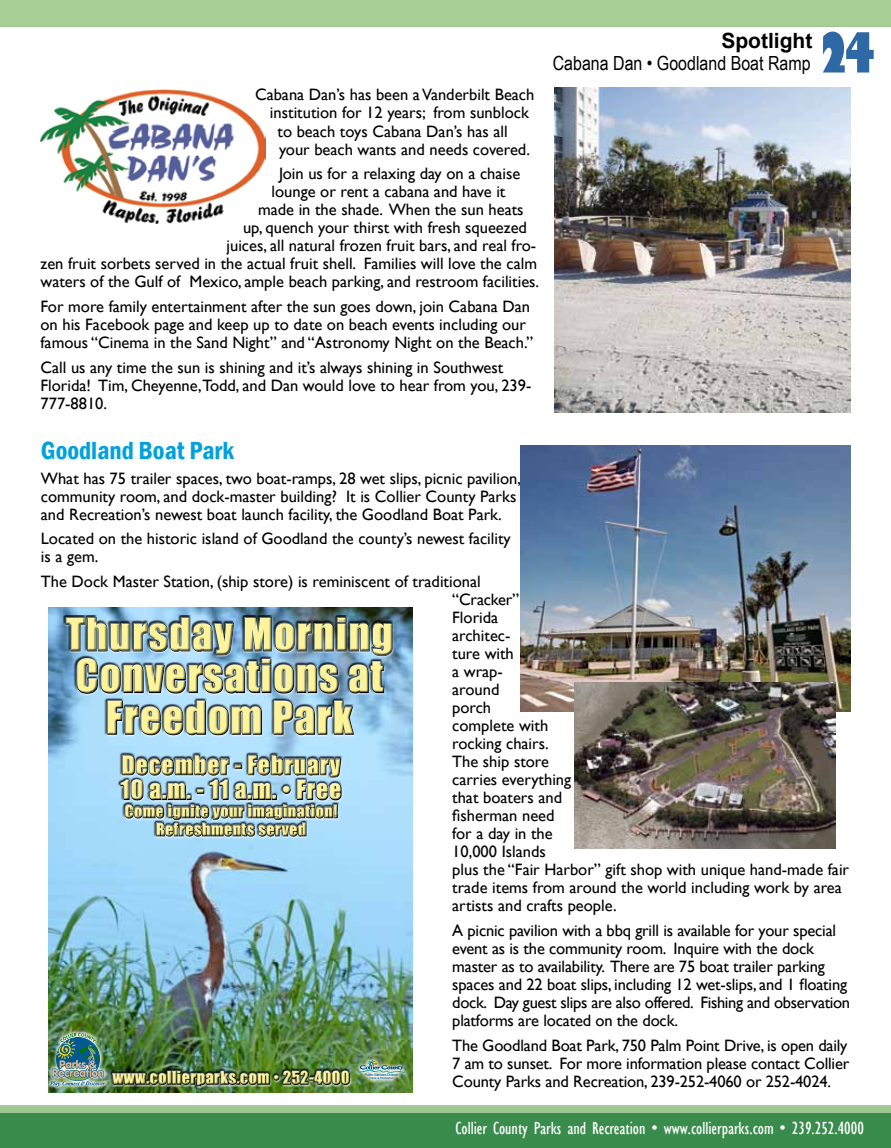
<style>
.page{position:relative;width:891px;height:1148px;background:#fff}
.page>*{position:absolute;margin:0;border:0;box-sizing:border-box;transform-origin:0 0}
.t1{font:800 condensed 54px "Gill Sans";color:#2f69a5}
.t2{font:41.7px/41.7px "Impact";letter-spacing:.03em;color:#fdf39a;text-align:center}
.t3{font:600 condensed 25.5px "Franklin Gothic";color:#00a1de}
.t4{font:24.15px/24.9px "Impact";letter-spacing:.03em;color:#fdf39a}
.t5{font:700 21px "Arial";color:#000}
.t6{font:19.5px "Arial Narrow";color:#000}
.t7{font:condensed 18px "Gill Sans";color:#fff}
.t8{font:16.5px/18px "Gill Sans";color:#000}
.t9{font:16.05px/18.1px "Impact";letter-spacing:.03em;color:#fdf39a;text-align:center}
.t10{font:3.6px "Arial";letter-spacing:-.06em;color:#004c81}
.t11{font:3px "Arial";letter-spacing:-.03em;color:#004c81}
</style>
<div class="page">
<div style="left:0;top:0;width:891px;height:27px;background:#a8cf96"></div>
<svg style="left:0;top:1105px;width:891px;height:8px;background:#9fc892"></svg>
<div style="left:0;top:1113px;width:891px;height:35px;background:#3a8c4d"></div>
<img style="left:40px;top:89px;width:225px;height:134px">
<img style="left:555px;top:88px;width:295px;height:324px">
<img style="left:48px;top:608px;width:365px;height:484px">
<div style="left:64px;top:615px;width:331px;height:122px;background:#000;opacity:.75"></div>
<div style="left:118px;top:753px;width:226px;height:86px;background:#000;opacity:.75"></div>
<div style="left:109px;top:1067px;width:242px;height:20px;background:#fff;opacity:.75"></div>
<div style="left:111px;top:1069px;width:242px;height:19px;background:#000;opacity:.75"></div>
<svg style="left:48px;top:1028px;width:61px;height:62px"></svg>
<img style="left:50px;top:1032px;width:55px;height:54px">
<svg style="left:353px;top:1054px;width:55px;height:29px"></svg>
<svg style="left:358px;top:1059px;width:47px;height:13px"></svg>
<img style="left:520px;top:445px;width:330px;height:266px">
<img style="left:574px;top:682px;width:262px;height:166px">
<p class="t5" style="left:721px;top:27px;width:92px">Spotlight</p>
<h1 class="t1" style="left:818px;top:19px;width:59px">24</h1>
<p class="t6" style="left:553px;top:49px;width:260px">Cabana Dan • Goodland Boat Ramp</p>
<p class="t8" style="left:255px;top:86px;width:281px">Cabana Dan’s has been a Vanderbilt Beach</p>
<p class="t8" style="left:270px;top:104px;width:261px">institution for 12 years; from sunblock</p>
<p class="t8" style="left:278px;top:122px;width:232px">to beach toys Cabana Dan’s has all</p>
<p class="t8" style="left:279px;top:140px;width:252px">your beach wants and needs covered.</p>
<p class="t8" style="left:279px;top:165px;width:243px">Join us for a relaxing day on a chaise</p>
<p class="t8" style="left:272px;top:183px;width:235px">lounge or rent a cabana and have it</p>
<p class="t8" style="left:258px;top:201px;width:267px">made in the shade. When the sun heats</p>
<p class="t8" style="left:243px;top:219px;width:286px">up, quench your thirst with fresh squeezed</p>
<p class="t8" style="left:227px;top:237px;width:311px">juices, all natural frozen fruit bars, and real fro-</p>
<p class="t8" style="left:40px;top:255px;width:498px">zen fruit sorbets served in the actual fruit shell. Families will love the calm</p>
<p class="t8" style="left:40px;top:273px;width:500px">waters of the Gulf of Mexico, ample beach parking, and restroom facilities.</p>
<p class="t8" style="left:40px;top:298px;width:494px">For more family entertainment after the sun goes down, join Cabana Dan on his Facebook page and keep up to date on beach events including our famous “Cinema in the Sand Night” and “Astronomy Night on the Beach.”</p>
<p class="t8" style="left:40px;top:358px;width:492px">Call us any time the sun is shining and it’s always shining in Southwest<br>Florida! Tim, Cheyenne,Todd, and Dan would love to hear from you, 239-<br>777-8810.</p>
<h3 class="t3" style="left:41px;top:433px;width:195px">Goodland Boat Park</h3>
<p class="t8" style="left:41px;top:469px;width:482px">What has 75 trailer spaces, two boat-ramps, 28 wet slips, picnic pavilion, community room, and dock-master building? It is Collier County Parks and Recreation’s newest boat launch facility, the Goodland Boat Park.</p>
<p class="t8" style="left:41px;top:530px;width:471px">Located on the historic island of Goodland the county’s newest facility is a gem.</p>
<p class="t8" style="left:452px;top:573px;width:398px;text-indent:-411px">The Dock Master Station, (ship store) is reminiscent of traditional<br>“Cracker”<br>Florida<br>architec-<br>ture with<br>a wrap-<br>around<br>porch<br>complete with<br>rocking chairs.<br>The ship store<br>carries everything<br>that boaters and<br>fisherman need<br>for a day in the<br>10,000 Islands<br>plus the “Fair Harbor” gift shop with unique hand-made fair trade items from around the world including work by area artists and crafts people.</p>
<p class="t8" style="left:452px;top:921px;width:399px">A picnic pavilion with a bbq grill is available for your special event as is the community room. Inquire with the dock master as to availability. There are 75 boat trailer parking spaces and 22 boat slips, including 12 wet-slips, and 1 floating dock. Day guest slips are also offered. Fishing and observation platforms are located on the dock.</p>
<p class="t8" style="left:452px;top:1036px;width:399px;text-align:justify">The Goodland Boat Park, 750 Palm Point Drive, is open daily 7 am to sunset. For more information please contact Collier County Parks and Recreation, 239-252-4060 or 252-4024.</p>
<h2 class="t2" style="left:76px;top:654px;width:309px">Conversations at<br>Freedom Park</h2>
<h3 class="t4" style="left:121px;top:752px;width:222px">December - February<br>10 a.m. - 11 a.m. • Free</h3>
<p class="t9" style="left:125px;top:801px;width:214px">Come ignite your imagination!<br>Refreshments served</p>
<p class="t9" style="left:113px;top:1068px;width:239px">www.collierparks.com • 252-4000</p>
<p class="t10" style="left:365px;top:1072px;width:35px">Public Services Division</p>
<p class="t11" style="left:370px;top:1076px;width:26px">Parks &amp; Recreation</p>
<p class="t7" style="left:456px;top:1117px;width:410px">Collier County Parks and Recreation • www.collierparks.com • 239.252.4000</p>
</div>
